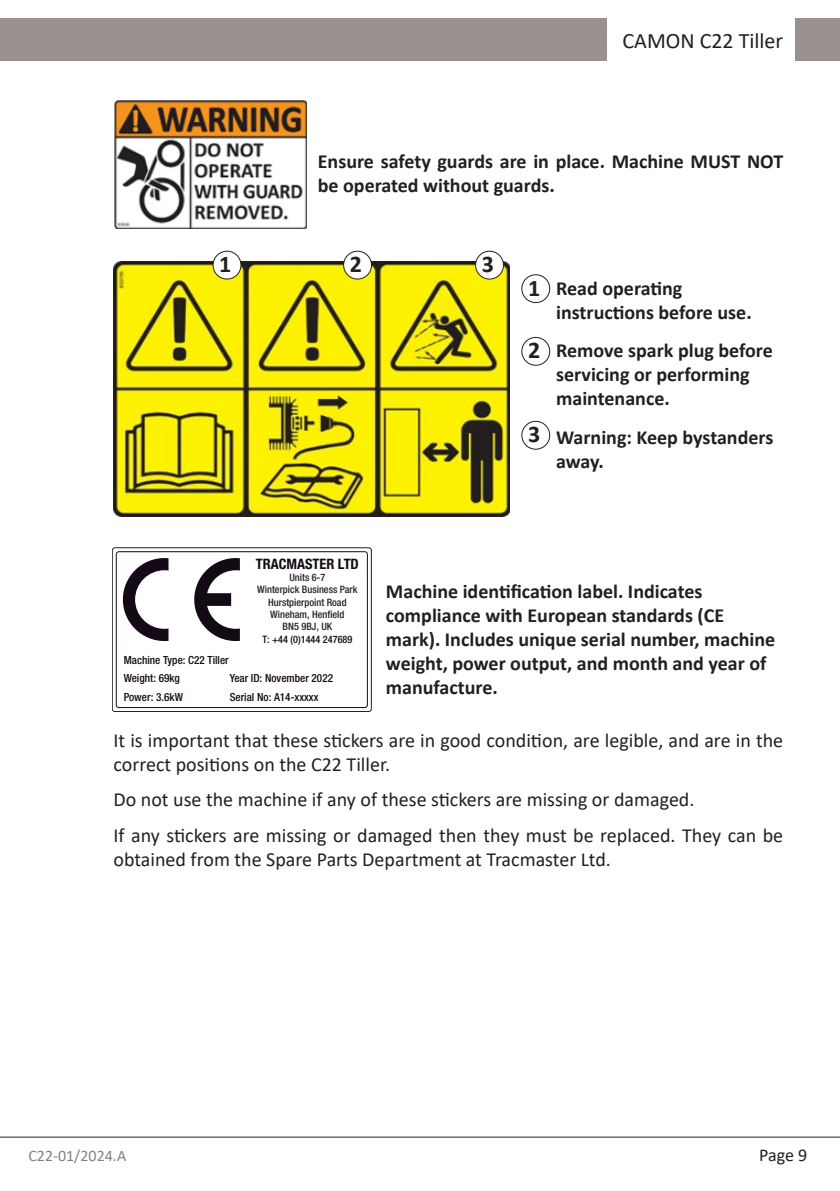
<style>
.page{position:relative;width:840px;height:1191px;background:#fff}
.page>*{position:absolute;margin:0;border:0;box-sizing:border-box;transform-origin:0 0}
.t1{font:700 24px "Calibri";color:#231f20}
.t2{font:22px "Calibri";color:#231f20}
.Sub_Para_1{font:700 20px/24px "Calibri";color:#231f20}
.Sub_Para_1-2{font:20px/24px "Calibri";color:#231f20}
.t3{font:18px "Calibri";color:#231f20}
.t4{font:16px "Calibri";color:#808285}
.t5{font:700 condensed 14.4px "Helvetica Neue LTW1 G";color:#140a16}
.t6{font:500 condensed 11.2px/18px "Helvetica Neue LTW1 G";color:#140a16}
.t7{font:500 condensed 10.2px/12.4px "Helvetica Neue LTW1 G";color:#231f20;text-align:center}
.s1{color:#140a16}
</style>
<div class="page">
<div style="left:0;top:18px;width:839px;height:43px;background:#999190"></div>
<div style="left:607px;top:18px;width:187px;height:43px;background:#fff"></div>
<hr style="left:0;top:1136px;width:839px;height:1px;background:#231f20">
<img style="left:115px;top:101px;width:191px;height:128px">
<img style="left:113px;top:262px;width:396px;height:254px">
<div style="left:116px;top:551px;width:251px;height:157px;border:1px solid #140a16;border-radius:3px"></div>
<svg style="left:194px;top:558px;width:46px;height:83px"></svg>
<svg style="left:123px;top:558px;width:45px;height:83px"></svg>
<div style="left:112px;top:547px;width:259px;height:164px;border:1px solid #231f20;border-radius:3px"></div>
<div style="left:213px;top:251px;width:28px;height:28px;background:#fff;border-radius:50%"></div>
<div style="left:213px;top:251px;width:28px;height:28px;border:1px solid #231f20;border-radius:50%"></div>
<div style="left:343px;top:251px;width:28px;height:28px;background:#fff;border-radius:50%"></div>
<div style="left:343px;top:251px;width:28px;height:28px;border:1px solid #231f20;border-radius:50%"></div>
<div style="left:475px;top:251px;width:28px;height:28px;background:#fff;border-radius:50%"></div>
<div style="left:475px;top:251px;width:28px;height:28px;border:1px solid #231f20;border-radius:50%"></div>
<div style="left:521px;top:274px;width:28px;height:29px;border:1px solid #231f20;border-radius:50%"></div>
<div style="left:521px;top:337px;width:28px;height:28px;border:1px solid #231f20;border-radius:50%"></div>
<div style="left:521px;top:421px;width:28px;height:28px;border:1px solid #231f20;border-radius:50%"></div>
<p class="t2" style="left:622px;top:26px;width:162px">CAMON C22 Tiller</p>
<p class="Sub_Para_1" style="left:317px;top:149px;width:466px">Ensure safety guards are in place. Machine MUST NOT be operated without guards.</p>
<p class="t1" style="left:219px;top:247px;width:14px">1</p>
<p class="t1" style="left:349px;top:247px;width:14px">2</p>
<p class="t1" style="left:481px;top:247px;width:14px">3</p>
<p class="t1" style="left:527px;top:271px;width:14px">1</p>
<p class="t1" style="left:527px;top:333px;width:14px">2</p>
<p class="t1" style="left:527px;top:417px;width:14px">3</p>
<p class="Sub_Para_1" style="left:556px;top:276px;width:197px">Read operating instructions before use.</p>
<p class="Sub_Para_1" style="left:556px;top:338px;width:218px">Remove spark plug before servicing or performing maintenance.</p>
<p class="Sub_Para_1" style="left:556px;top:425px;width:218px">Warning: Keep bystanders away.</p>
<p class="t5" style="left:256px;top:555px;width:104px">TRACMASTER LTD</p>
<p class="t7" style="left:257px;top:571px;width:102px">Units 6-7<br>Winterpick Business Park<br>Hurstpierpoint Road<br>Wineham, Henfield<br>BN5 9BJ, UK<br><span class="s1">T: +44 (0)1444 247689</span></p>
<p class="Sub_Para_1" style="left:386px;top:579px;width:390px">Machine identification label. Indicates compliance with European standards (CE mark). Includes unique serial number, machine weight, power output, and month and year of manufacture.</p>
<p class="Sub_Para_1-2" style="left:113px;top:728px;width:670px">It is important that these stickers are in good condition, are legible, and are in the correct positions on the C22 Tiller.</p>
<p class="Sub_Para_1-2" style="left:113px;top:787px;width:582px">Do not use the machine if any of these stickers are missing or damaged.</p>
<p class="Sub_Para_1-2" style="left:113px;top:822px;width:670px">If any stickers are missing or damaged then they must be replaced. They can be obtained from the Spare Parts Department at Tracmaster Ltd.</p>
<p class="t6" style="left:124px;top:651px;width:106px">Machine Type: C22 Tiller<br>Weight: 69kg</p>
<p class="t6" style="left:230px;top:669px;width:105px">Year ID: November 2022</p>
<p class="t6" style="left:124px;top:687px;width:61px">Power: 3.6kW</p>
<p class="t6" style="left:230px;top:687px;width:90px">Serial No: A14-xxxxx</p>
<p class="t4" style="left:28px;top:1144px;width:99px">C22-01/2024.A</p>
<p class="t3" style="left:758px;top:1142px;width:50px">Page 9</p>
</div>
